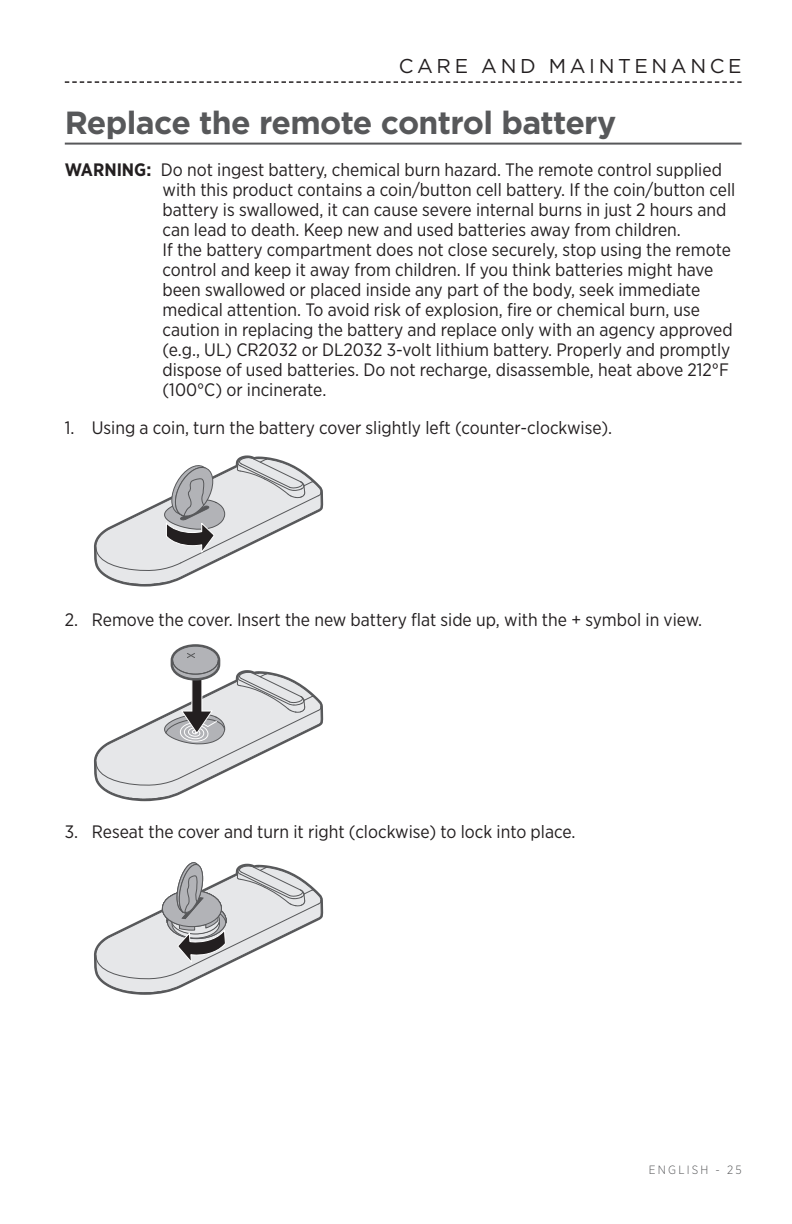
<style>
.page{position:relative;width:792px;height:1224px;background:#fff}
.page>*{position:absolute;margin:0;border:0;box-sizing:border-box;transform-origin:0 0}
.Text_Head_1{font:700 32px "Gotham";letter-spacing:-.02em;color:#57585a}
.t1{font:20px "Gotham";color:#231f20}
.t2{font:18px/20px "Gotham Narrow";color:#231f20}
.t3{font:300 12px "Gotham Narrow";letter-spacing:.18em;color:#57585a}
.s1{font-weight:700}
</style>
<div class="page">
<svg style="left:65px;top:81px;width:677px;height:2px"></svg>
<hr style="left:65px;top:143px;width:677px;height:2px;background:#57585a">
<svg style="left:94px;top:455px;width:229px;height:132px"></svg>
<svg style="left:94px;top:644px;width:229px;height:157px"></svg>
<svg style="left:94px;top:862px;width:229px;height:133px"></svg>
<p class="t1" style="left:399px;top:54px;width:36px">CARE</p>
<p class="t1" style="left:481px;top:54px;width:19px">AND</p>
<p class="t1" style="left:549px;top:54px;width:39px">MAINTENANCE</p>
<p class="Text_Head_1" style="left:65px;top:101px;width:553px">Replace the remote control battery</p>
<p class="t2" style="left:162px;top:160px;width:574px;text-indent:-98px"><span class="s1">WARNING:</span> Do not ingest battery, chemical burn hazard. The remote control supplied with this product contains a coin/button cell battery. If the coin/button cell battery is swallowed, it can cause severe internal burns in just 2 hours and can lead to death. Keep new and used batteries away from children.<br>If the battery compartment does not close securely, stop using the remote control and keep it away from children. If you think batteries might have been swallowed or placed inside any part of the body, seek immediate medical attention. To avoid risk of explosion, fire or chemical burn, use caution in replacing the battery and replace only with an agency approved (e.g., UL) CR2032 or DL2032 3-volt lithium battery. Properly and promptly dispose of used batteries. Do not recharge, disassemble, heat above 212°F (100°C) or incinerate.</p>
<p class="t2" style="left:65px;top:418px;width:549px">1. Using a coin, turn the battery cover slightly left (counter-clockwise).</p>
<p class="t2" style="left:65px;top:609px;width:639px">2. Remove the cover. Insert the new battery flat side up, with the + symbol in view.</p>
<p class="t2" style="left:65px;top:821px;width:512px">3. Reseat the cover and turn it right (clockwise) to lock into place.</p>
<p class="t3" style="left:649px;top:1162px;width:94px">ENGLISH - 25</p>
</div>
